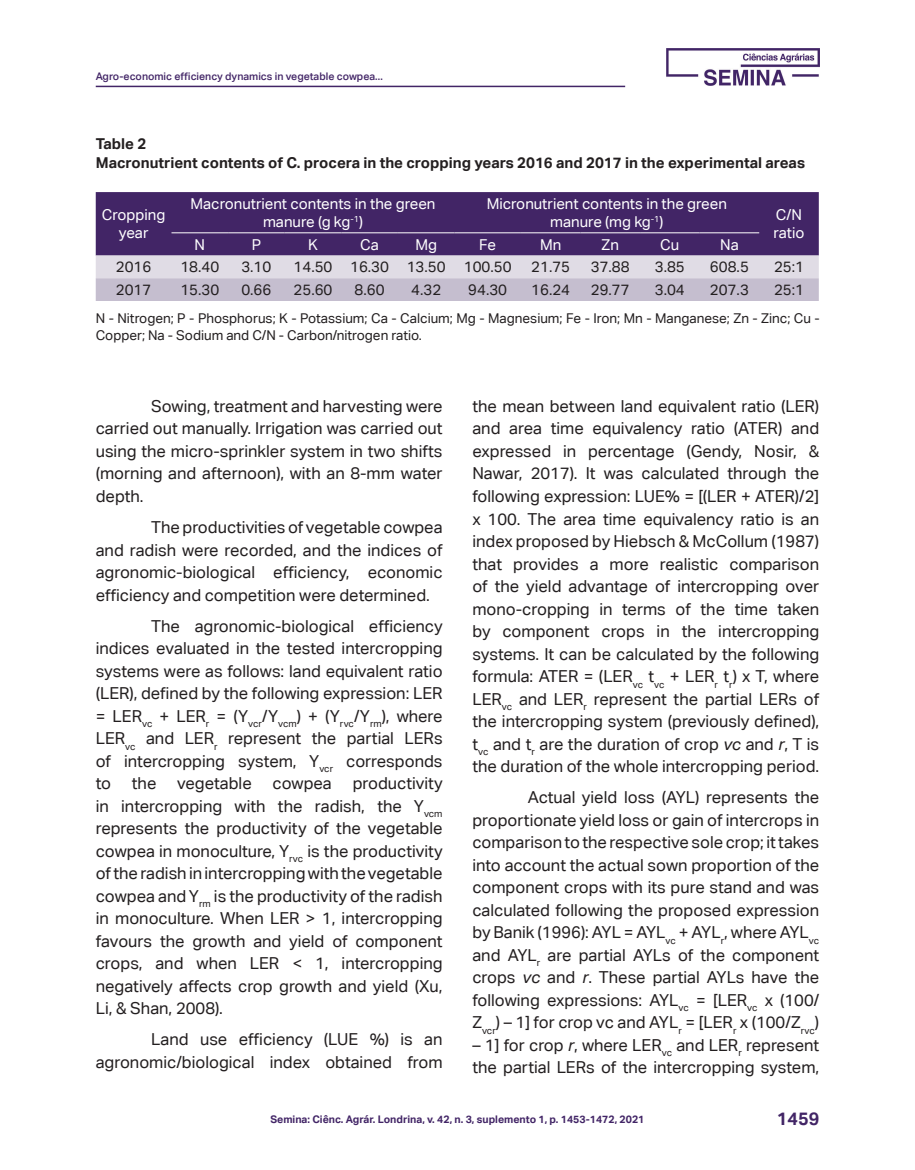
<style>
.page{position:relative;width:915px;height:1170px;background:#fff}
.page>*{position:absolute;margin:0;border:0;box-sizing:border-box;transform-origin:0 0}
.t1{font:700 18px "Aktiv Grotesk Corp";color:#422566}
.corpo_do_texto{font:16.5px/22.5px "Aktiv Grotesk Corp";color:#231f20;text-align:justify}
.texto_tabela{font:15px/18px "Aktiv Grotesk Corp";color:#fff;text-align:center}
.texto_tabela-2{font:15px "Aktiv Grotesk Corp";color:#231f20}
.título_Tabela{font:700 15px "Aktiv Grotesk Corp";color:#231f20}
.legenda_de_tabela{font:13.5px/16.5px "Aktiv Grotesk Corp";color:#231f20}
.t2{font:700 10.5px "Aktiv Grotesk Corp";color:#422566}
.t3{font:500 10.5px "Aktiv Grotesk Corp";color:#422566}
.s1{font-style:italic}
</style>
<div class="page">
<hr style="left:96px;top:86px;width:529px;height:1px;background:#422566">
<img style="left:666px;top:48px;width:152px;height:37px">
<div style="left:96px;top:192px;width:722px;height:63px;background:#422566"></div>
<svg style="left:96px;top:255px;width:722px;height:46px;background:#d1ccd9"></svg>
<hr style="left:171px;top:232px;width:57px;height:1px;background:#fff">
<hr style="left:228px;top:232px;width:56px;height:1px;background:#fff">
<hr style="left:284px;top:232px;width:57px;height:1px;background:#fff">
<hr style="left:341px;top:232px;width:57px;height:1px;background:#fff">
<hr style="left:398px;top:232px;width:56px;height:1px;background:#fff">
<hr style="left:454px;top:232px;width:66px;height:1px;background:#fff">
<hr style="left:520px;top:232px;width:60px;height:1px;background:#fff">
<hr style="left:580px;top:232px;width:59px;height:1px;background:#fff">
<hr style="left:639px;top:232px;width:60px;height:1px;background:#fff">
<hr style="left:699px;top:232px;width:60px;height:1px;background:#fff">
<p class="t3" style="left:96px;top:69px;width:288px">Agro-economic efficiency dynamics in vegetable cowpea...</p>
<p class="título_Tabela" style="left:96px;top:134px;width:52px">Table 2</p>
<p class="título_Tabela" style="left:96px;top:153px;width:710px">Macronutrient contents of C. procera in the cropping years 2016 and 2017 in the experimental areas</p>
<p class="texto_tabela" style="left:102px;top:206px;width:65px">Cropping year</p>
<p class="texto_tabela" style="left:190px;top:194px;width:246px">Macronutrient contents in the green manure (g kg<sup>-1</sup>)</p>
<p class="texto_tabela" style="left:486px;top:194px;width:242px">Micronutrient contents in the green manure (mg kg<sup>-1</sup>)</p>
<p class="texto_tabela" style="left:773px;top:206px;width:33px;text-align:left">C/N ratio</p>
<p class="texto_tabela" style="left:194px;top:235px;width:12px">N</p>
<p class="texto_tabela" style="left:251px;top:235px;width:11px">P</p>
<p class="texto_tabela" style="left:308px;top:235px;width:11px">K</p>
<p class="texto_tabela" style="left:360px;top:235px;width:20px">Ca</p>
<p class="texto_tabela" style="left:415px;top:235px;width:23px">Mg</p>
<p class="texto_tabela" style="left:479px;top:235px;width:18px">Fe</p>
<p class="texto_tabela" style="left:540px;top:235px;width:23px">Mn</p>
<p class="texto_tabela" style="left:601px;top:235px;width:19px">Zn</p>
<p class="texto_tabela" style="left:660px;top:235px;width:21px">Cu</p>
<p class="texto_tabela" style="left:719px;top:235px;width:20px">Na</p>
<p class="texto_tabela-2" style="left:116px;top:258px;width:37px">2016</p>
<p class="texto_tabela-2" style="left:180px;top:258px;width:40px">18.40</p>
<p class="texto_tabela-2" style="left:241px;top:258px;width:31px">3.10</p>
<p class="texto_tabela-2" style="left:293px;top:258px;width:40px">14.50</p>
<p class="texto_tabela-2" style="left:350px;top:258px;width:40px">16.30</p>
<p class="texto_tabela-2" style="left:406px;top:258px;width:40px">13.50</p>
<p class="texto_tabela-2" style="left:463px;top:258px;width:49px">100.50</p>
<p class="texto_tabela-2" style="left:531px;top:258px;width:40px">21.75</p>
<p class="texto_tabela-2" style="left:590px;top:258px;width:40px">37.88</p>
<p class="texto_tabela-2" style="left:654px;top:258px;width:31px">3.85</p>
<p class="texto_tabela-2" style="left:709px;top:258px;width:40px">608.5</p>
<p class="texto_tabela-2" style="left:773px;top:258px;width:31px">25:1</p>
<p class="texto_tabela-2" style="left:116px;top:281px;width:37px">2017</p>
<p class="texto_tabela-2" style="left:180px;top:281px;width:40px">15.30</p>
<p class="texto_tabela-2" style="left:241px;top:281px;width:31px">0.66</p>
<p class="texto_tabela-2" style="left:293px;top:281px;width:40px">25.60</p>
<p class="texto_tabela-2" style="left:354px;top:281px;width:31px">8.60</p>
<p class="texto_tabela-2" style="left:411px;top:281px;width:31px">4.32</p>
<p class="texto_tabela-2" style="left:468px;top:281px;width:40px">94.30</p>
<p class="texto_tabela-2" style="left:531px;top:281px;width:40px">16.24</p>
<p class="texto_tabela-2" style="left:590px;top:281px;width:40px">29.77</p>
<p class="texto_tabela-2" style="left:654px;top:281px;width:31px">3.04</p>
<p class="texto_tabela-2" style="left:709px;top:281px;width:40px">207.3</p>
<p class="texto_tabela-2" style="left:773px;top:281px;width:31px">25:1</p>
<p class="legenda_de_tabela" style="left:96px;top:310px;width:725px">N - Nitrogen; P - Phosphorus; K - Potassium; Ca - Calcium; Mg - Magnesium; Fe - Iron; Mn - Manganese; Zn - Zinc; Cu -<br>Copper; Na - Sodium and C/N - Carbon/nitrogen ratio.</p>
<p class="corpo_do_texto" style="left:96px;top:394px;width:348px;text-indent:55px">Sowing, treatment and harvesting were carried out manually. Irrigation was carried out using the micro-sprinkler system in two shifts (morning and afternoon), with an 8-mm water depth.</p>
<p class="corpo_do_texto" style="left:96px;top:515px;width:348px;text-indent:55px">The productivities of vegetable cowpea and radish were recorded, and the indices of agronomic-biological efficiency, economic efficiency and competition were determined.</p>
<p class="corpo_do_texto" style="left:96px;top:614px;width:348px;text-indent:55px">The agronomic-biological efficiency indices evaluated in the tested intercropping systems were as follows: land equivalent ratio (LER), defined by the following expression: LER = LER<sub>vc</sub> + LER<sub>r</sub> = (Y<sub>vcr</sub>/Y<sub>vcm</sub>) + (Y<sub>rvc</sub>/Y<sub>rm</sub>), where LER<sub>vc</sub> and LER<sub>r</sub> represent the partial LERs of intercropping system, Y<sub>vcr</sub> corresponds to</p>
<p class="corpo_do_texto" style="left:96px;top:771px;width:348px;text-indent:257px">productivity in intercropping with the radish, the Y<sub>vcm </sub>represents the productivity of the vegetable cowpea in monoculture, Y<sub>rvc</sub> is the productivity of the radish in intercropping with the vegetable cowpea and Y<sub>rm</sub> is the productivity of the radish in monoculture. When LER &gt; 1, intercropping favours the growth and yield of component crops, and when LER &lt; 1, intercropping negatively affects crop growth and yield (Xu, Li, &amp; Shan, 2008).</p>
<p class="corpo_do_texto" style="left:96px;top:1028px;width:348px;text-align:right">Land use efficiency (LUE %) is an agronomic/biological index obtained from</p>
<p class="corpo_do_texto" style="left:132px;top:771px;width:121px">the vegetable</p>
<p class="corpo_do_texto" style="left:272px;top:771px;width:61px">cowpea</p>
<p class="corpo_do_texto" style="left:472px;top:394px;width:348px">the mean between land equivalent ratio (LER) and area time equivalency ratio (ATER) and expressed in percentage (Gendy, Nosir, &amp; Nawar, 2017). It was calculated through the following expression: LUE% = [(LER + ATER)/2] x 100. The area time equivalency ratio is an index proposed by Hiebsch &amp; McCollum (1987) that provides a more realistic comparison of the yield advantage of intercropping over mono-cropping in terms of the time taken by component crops in the intercropping systems. It can be calculated by the following formula: ATER = (LER<sub>vc</sub> t<sub>vc</sub> + LER<sub>r</sub> t<sub>r</sub>) x T, where LER<sub>vc</sub> and LER<sub>r</sub> represent the partial LERs of the intercropping system (previously defined), t<sub>vc</sub> and t<sub>r</sub> are the duration of crop <span class="s1">vc</span> and <span class="s1">r</span>, T is the duration of the whole intercropping period.</p>
<p class="corpo_do_texto" style="left:472px;top:785px;width:348px;text-indent:55px">Actual yield loss (AYL) represents the proportionate yield loss or gain of intercrops in comparison to the respective sole crop; it takes into account the actual sown proportion of the component crops with its pure stand and was calculated following the proposed expression by Banik (1996): AYL = AYL<sub>vc</sub> + AYL<sub>r</sub>, where AYL<sub>vc </sub>and AYL<sub>r</sub> are partial AYLs of the component crops <span class="s1">vc</span> and <span class="s1">r</span>. These partial AYLs have the following expressions: AYL<sub>vc</sub> = [LER<sub>vc</sub> x (100/ Z<sub>vcr</sub>) – 1] for crop vc and AYL<sub>r</sub> = [LER<sub>r</sub> x (100/Z<sub>rvc</sub>)</p>
<p class="corpo_do_texto" style="left:472px;top:1033px;width:348px">– 1] for crop <span class="s1">r</span>, where LER<sub>vc</sub> and LER<sub>r</sub> represent the partial LERs of the intercropping system,</p>
<p class="t2" style="left:270px;top:1112px;width:375px">Semina: Ciênc. Agrár. Londrina, v. 42, n. 3, suplemento 1, p. 1453-1472, 2021</p>
<p class="t1" style="left:776px;top:1107px;width:44px">1459</p>
</div>
